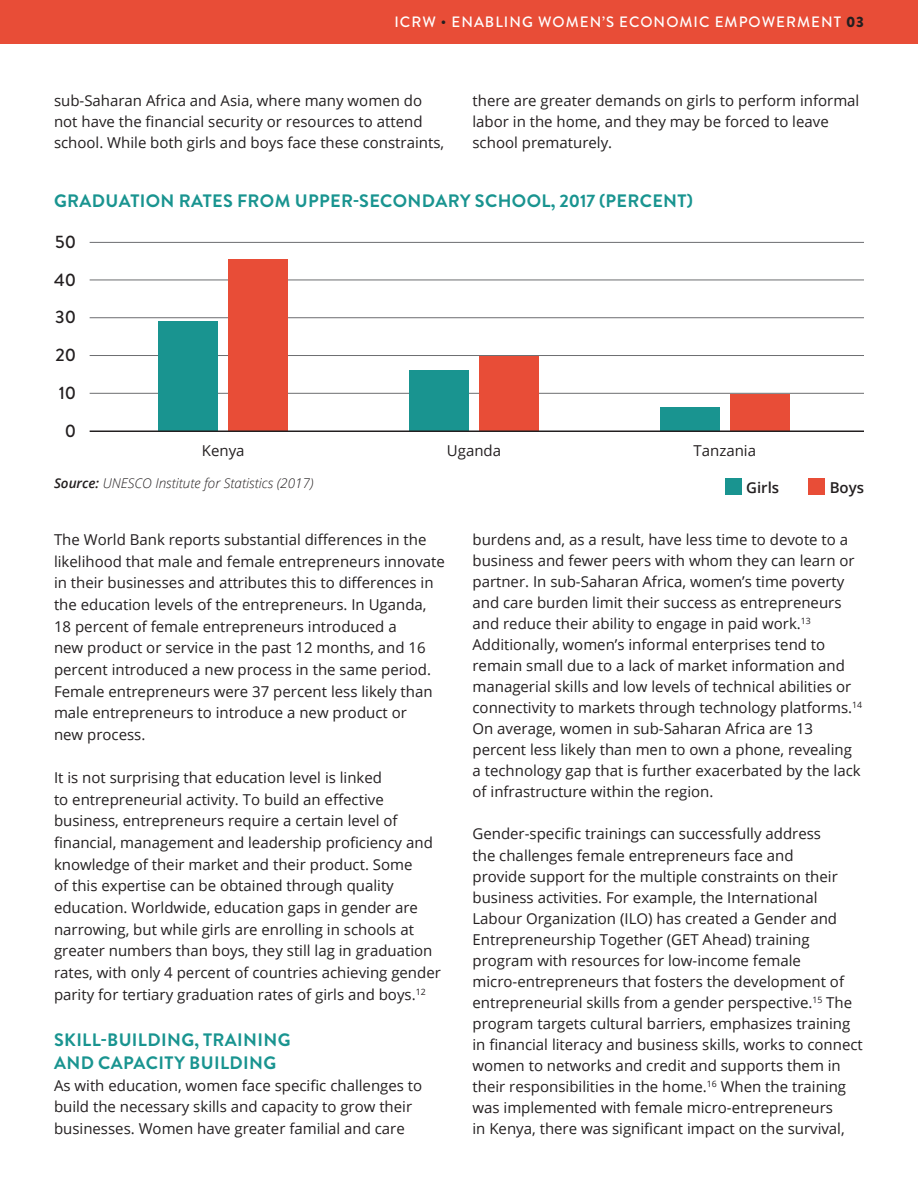
<style>
.page{position:relative;width:918px;height:1188px;background:#fff}
.page>*{position:absolute;margin:0;border:0;box-sizing:border-box;transform-origin:0 0}
.Paragraph_header_-_t{font:700 18px/23.1px "Brandon Grotesque";letter-spacing:.02em;color:#199490}
.t1{font:500 18px "Brandon Grotesque";color:#231f20}
.Body_-_black{font:15px/21px "Open Sans";color:#231f20}
.t2{font:500 15px "Brandon Grotesque";letter-spacing:.07em;color:#fff}
.Body_-_black-2{font:600 15px "Open Sans";color:#231f20}
.Body_-_black-3{font:italic 300 13.5px "Open Sans";color:#231f20}
.s1{color:#231f20}
.s2{font-weight:900;color:#231f20}
.s3{font-weight:600}
</style>
<div class="page">
<div style="left:0;top:0;width:918px;height:43px;background:#e84d37"></div>
<hr style="left:90px;top:393px;width:774px;height:1px;background:#6c6d70">
<hr style="left:90px;top:355px;width:774px;height:1px;background:#6c6d70">
<hr style="left:90px;top:317px;width:774px;height:1px;background:#6c6d70">
<hr style="left:90px;top:280px;width:774px;height:1px;background:#6c6d70">
<hr style="left:90px;top:242px;width:774px;height:1px;background:#6c6d70">
<div style="left:158px;top:321px;width:60px;height:109px;background:#199490"></div>
<div style="left:409px;top:370px;width:60px;height:60px;background:#199490"></div>
<div style="left:660px;top:407px;width:60px;height:23px;background:#199490"></div>
<div style="left:228px;top:259px;width:60px;height:171px;background:#e84d37"></div>
<div style="left:479px;top:356px;width:60px;height:74px;background:#e84d37"></div>
<div style="left:730px;top:394px;width:60px;height:36px;background:#e84d37"></div>
<div style="left:725px;top:479px;width:17px;height:16px;background:#199490"></div>
<div style="left:808px;top:479px;width:17px;height:16px;background:#e84d37"></div>
<hr style="left:90px;top:430px;width:774px;height:2px;background:#231f20">
<p class="t2" style="left:394px;top:12px;width:471px">ICRW <span class="s1">•</span> ENABLING WOMEN’S ECONOMIC EMPOWERMENT <span class="s2">03</span></p>
<p class="Body_-_black" style="left:54px;top:90px;width:392px">sub-Saharan Africa and Asia, where many women do not have the financial security or resources to attend school. While both girls and boys face these constraints,</p>
<p class="Body_-_black" style="left:472px;top:90px;width:388px">there are greater demands on girls to perform informal labor in the home, and they may be forced to leave school prematurely.</p>
<p class="Paragraph_header_-_t" style="left:54px;top:190px;width:640px">GRADUATION RATES FROM UPPER-SECONDARY SCHOOL, 2017 (PERCENT)</p>
<p class="t1" style="left:55px;top:229px;width:22px">50</p>
<p class="t1" style="left:54px;top:267px;width:24px">40</p>
<p class="t1" style="left:55px;top:305px;width:22px">30</p>
<p class="t1" style="left:56px;top:343px;width:22px">20</p>
<p class="t1" style="left:59px;top:380px;width:19px">10</p>
<p class="t1" style="left:65px;top:418px;width:13px">0</p>
<p class="Body_-_black" style="left:202px;top:439px;width:44px">Kenya</p>
<p class="Body_-_black-3" style="left:54px;top:474px;width:261px"><span class="s3">Source:</span> UNESCO Institute for Statistics (2017)</p>
<p class="Body_-_black" style="left:447px;top:439px;width:56px">Uganda</p>
<p class="Body_-_black" style="left:693px;top:439px;width:64px">Tanzania</p>
<p class="Body_-_black-2" style="left:746px;top:477px;width:35px">Girls</p>
<p class="Body_-_black-2" style="left:830px;top:477px;width:36px">Boys</p>
<p class="Body_-_black" style="left:54px;top:528px;width:392px;line-height:21.6px">The World Bank reports substantial differences in the likelihood that male and female entrepreneurs innovate in their businesses and attributes this to differences in the education levels of the entrepreneurs. In Uganda, 18 percent of female entrepreneurs introduced a<br>new product or service in the past 12 months, and 16 percent introduced a new process in the same period.<br>Female entrepreneurs were 37 percent less likely than male entrepreneurs to introduce a new product or<br>new process.</p>
<p class="Body_-_black" style="left:54px;top:766px;width:388px;line-height:21.6px">It is not surprising that education level is linked<br>to entrepreneurial activity. To build an effective business, entrepreneurs require a certain level of financial, management and leadership proficiency and knowledge of their market and their product. Some<br>of this expertise can be obtained through quality education. Worldwide, education gaps in gender are narrowing, but while girls are enrolling in schools at greater numbers than boys, they still lag in graduation rates, with only 4 percent of countries achieving gender parity for tertiary graduation rates of girls and boys.<sup>12</sup></p>
<p class="Paragraph_header_-_t" style="left:54px;top:1028px;width:238px">SKILL-BUILDING, TRAINING<br>AND CAPACITY BUILDING</p>
<p class="Body_-_black" style="left:54px;top:1074px;width:370px;line-height:21.6px">As with education, women face specific challenges to build the necessary skills and capacity to grow their businesses. Women have greater familial and care</p>
<p class="Body_-_black" style="left:472px;top:529px;width:391px">burdens and, as a result, have less time to devote to a business and fewer peers with whom they can learn or partner. In sub-Saharan Africa, women’s time poverty and care burden limit their success as entrepreneurs and reduce their ability to engage in paid work.<sup>13<br></sup>Additionally, women’s informal enterprises tend to remain small due to a lack of market information and managerial skills and low levels of technical abilities or connectivity to markets through technology platforms.<sup>14<br></sup>On average, women in sub-Saharan Africa are 13 percent less likely than men to own a phone, revealing a technology gap that is further exacerbated by the lack of infrastructure within the region.</p>
<p class="Body_-_black" style="left:472px;top:823px;width:392px">Gender-specific trainings can successfully address<br>the challenges female entrepreneurs face and<br>provide support for the multiple constraints on their business activities. For example, the International Labour Organization (ILO) has created a Gender and Entrepreneurship Together (GET Ahead) training program with resources for low-income female micro-entrepreneurs that fosters the development of entrepreneurial skills from a gender perspective.<sup>15</sup> The program targets cultural barriers, emphasizes training in financial literacy and business skills, works to connect women to networks and credit and supports them in their responsibilities in the home.<sup>16</sup> When the training was implemented with female micro-entrepreneurs<br>in Kenya, there was significant impact on the survival,</p>
</div>
